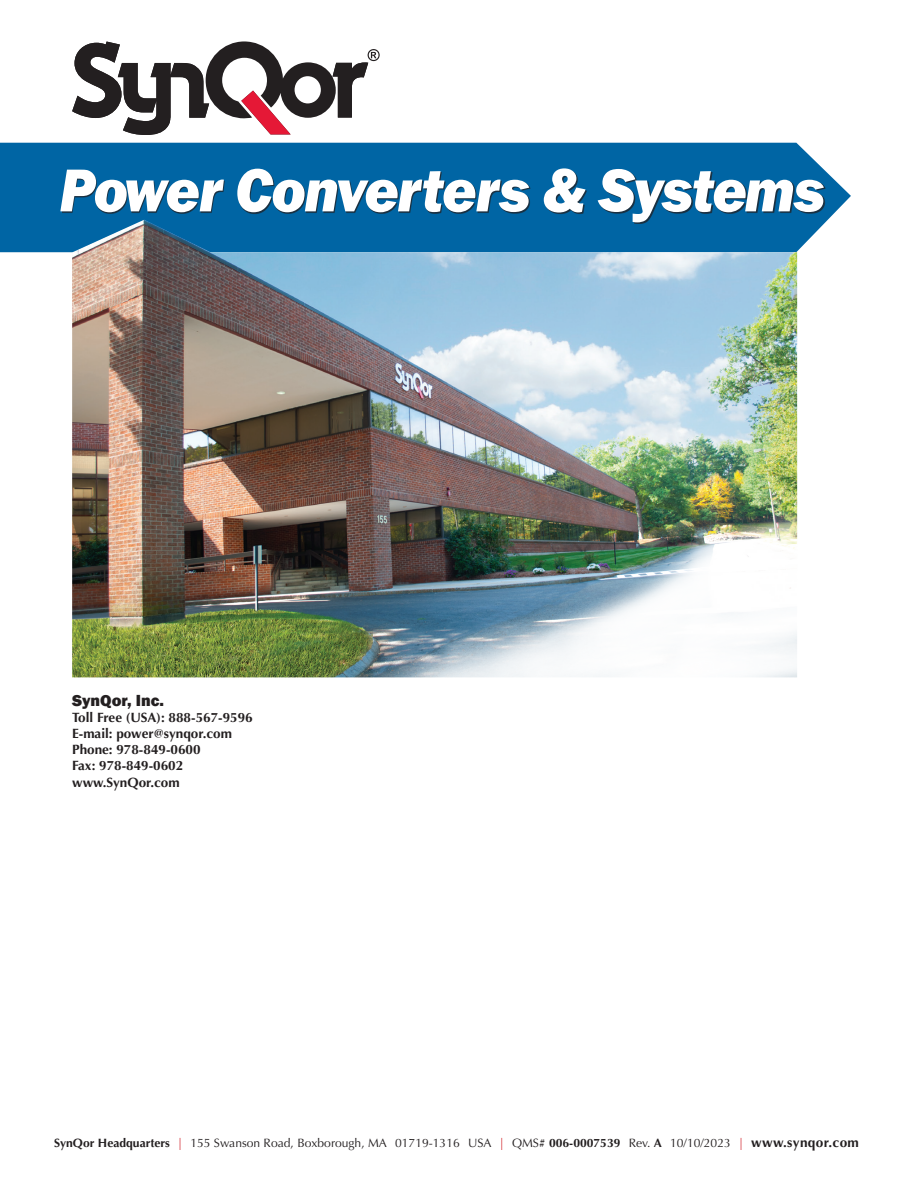
<style>
.page{position:relative;width:905px;height:1188px;background:#fff}
.page>*{position:absolute;margin:0;border:0;box-sizing:border-box;transform-origin:0 0}
.t1{font:italic 800 62.7px "Franklin Gothic";letter-spacing:-.02em;color:#fff;scale:.95 1}
.ad_curved{font:800 16.5px "Franklin Gothic";color:#231f20}
.ad_curved-2{font:700 13.5px "Optima";color:#231f20}
.t2{font:12.15px "Optima";color:#231f20}
.s1{font-weight:700}
.s2{color:#d1232a}
.s3{font-weight:700;font-size:13.65px}
</style>
<div class="page">
<svg style="left:0;top:143px;width:850px;height:109px;background:#1773ac"></svg>
<svg style="left:72px;top:41px;width:307px;height:94px"></svg>
<img style="left:72px;top:224px;width:725px;height:453px">
<div style="left:62px;top:170px;width:763px;height:54px;background:#231f20;opacity:.75"></div>
<p class="t1" style="left:59px;top:149px;width:807px">Power Converters &amp; Systems</p>
<p class="ad_curved" style="left:72px;top:689px;width:93px">SynQor, Inc.</p>
<p class="ad_curved-2" style="left:72px;top:709px;width:182px">Toll Free (USA): 888-567-9596</p>
<p class="ad_curved-2" style="left:72px;top:726px;width:161px">E-mail: power@synqor.com</p>
<p class="ad_curved-2" style="left:72px;top:742px;width:130px">Phone: 978-849-0600</p>
<p class="ad_curved-2" style="left:72px;top:758px;width:113px">Fax: 978-849-0602</p>
<p class="ad_curved-2" style="left:72px;top:774px;width:109px">www.SynQor.com</p>
<p class="t2" style="left:54px;top:1136px;width:806px"><span class="s1">SynQor Headquarters</span> <span class="s2">|</span> 155 Swanson Road, Boxborough, MA 01719-1316 USA <span class="s2">|</span> QMS# <span class="s1">006-0007539</span> Rev. <span class="s1">A</span> 10/10/2023 <span class="s2">|</span> <span class="s3">www.synqor.com</span></p>
</div>
